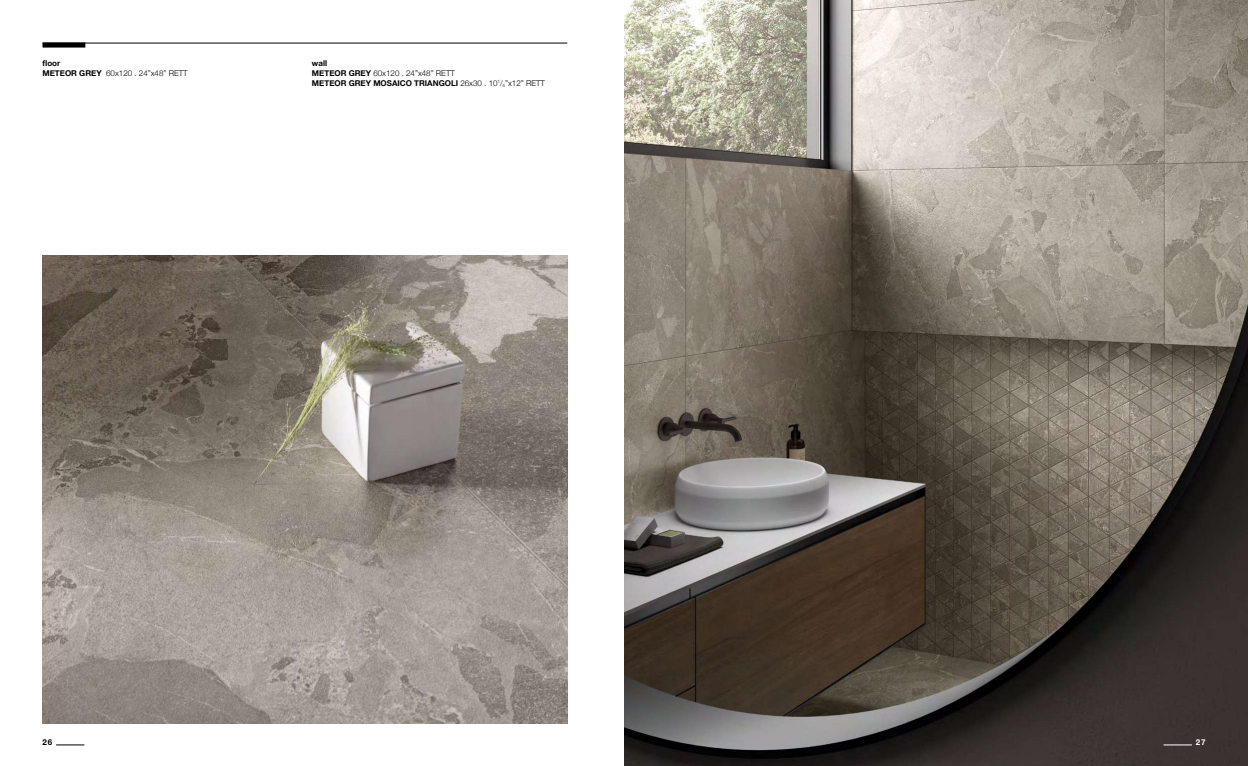
<style>
.page{position:relative;width:1248px;height:766px;background:#fff}
.page>*{position:absolute;margin:0;border:0;box-sizing:border-box;transform-origin:0 0}
.t1{font:700 8px/10px "Helvetica Neue";color:#000}
.t2{font:300 8px/10px "Helvetica Neue";color:#000}
.t3{font:700 8px "Helvetica Neue";color:#fff}
.s1{font-weight:700}
.s2{font-weight:300}
</style>
<div class="page">
<img style="left:624px;top:0;width:623px;height:765px">
<div style="left:43px;top:43px;width:42px;height:5px;background:#000"></div>
<hr style="left:43px;top:43px;width:524px;height:1px;background:#000">
<img style="left:43px;top:255px;width:524px;height:468px">
<svg style="left:1163px;top:744px;width:28px;height:1px"></svg>
<svg style="left:56px;top:744px;width:28px;height:1px"></svg>
<p class="t2" style="left:43px;top:57px;width:147px"><span class="s1">floor<br>METEOR GREY</span> 60x120 . 24”x48” RETT</p>
<p class="t1" style="left:312px;top:58px;width:234px">wall<br>METEOR GREY <span class="s2">60x120 . 24”x48” RETT<br></span>METEOR GREY MOSAICO TRIANGOLI <span class="s2">26x30 . 10</span><sup>1</sup><span class="s2">/</span><sub>4</sub><span class="s2">”x12” RETT</span></p>
<p class="t1" style="left:43px;top:737px;width:11px">26</p>
<p class="t3" style="left:1195px;top:736px;width:11px">27</p>
</div>
